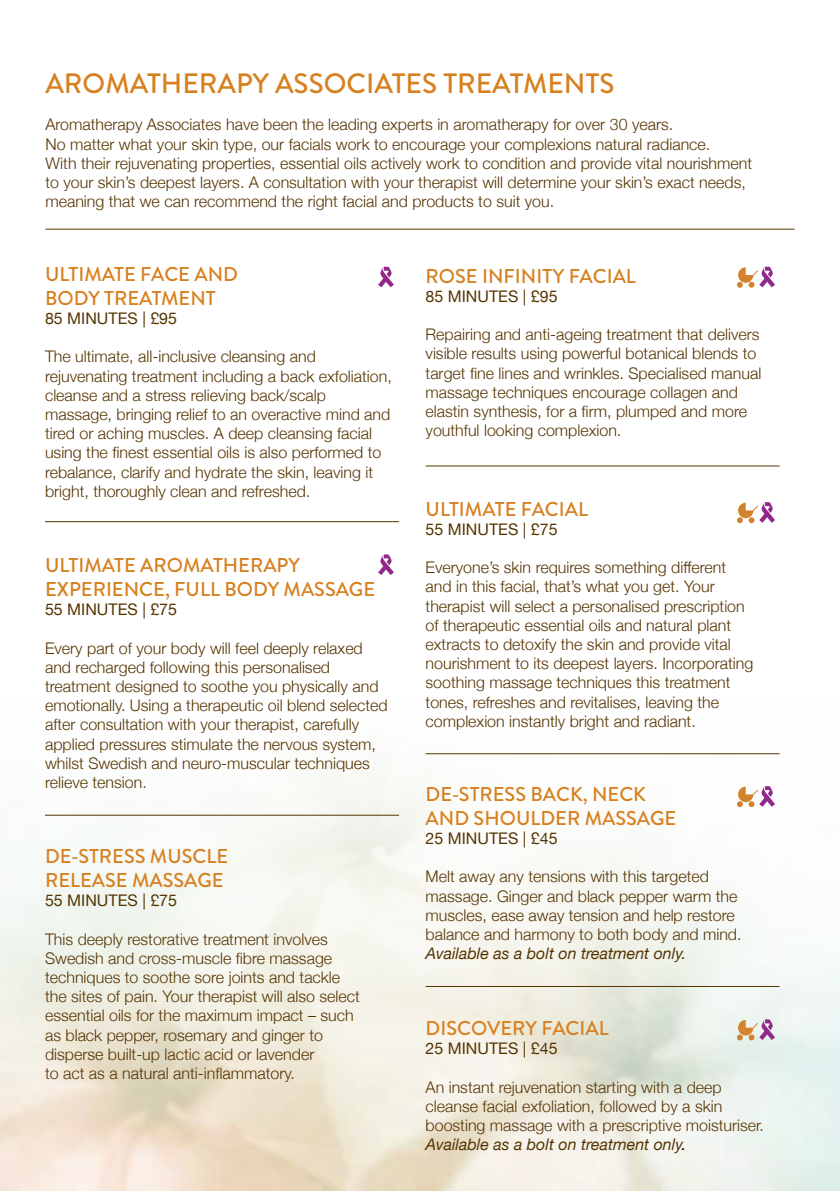
<style>
.page{position:relative;width:840px;height:1191px;background:#fff}
.page>*{position:absolute;margin:0;border:0;box-sizing:border-box;transform-origin:0 0}
.t1{font:500 28px "Brandon Grotesque";color:#d7801f}
.t2{font:500 20px/24px "Brandon Grotesque";color:#d7801f}
.t3{font:300 16px/19.2px "Helvetica Neue";color:#563401}
.t4{font:16px "Helvetica Neue";color:#563401}
.t5{font:italic 16px "Helvetica Neue";color:#563401}
.s1{font-weight:400;font-style:italic}
.s2{font-weight:400;font-style:italic;color:#000}
</style>
<div class="page">
<img style="left:0;top:228px;width:840px;height:963px">
<hr style="left:45px;top:229px;width:749px;height:1px;background:#563401">
<hr style="left:45px;top:521px;width:354px;height:1px;background:#563401">
<hr style="left:45px;top:814px;width:354px;height:1px;background:#563401">
<hr style="left:425px;top:465px;width:354px;height:1px;background:#563401">
<hr style="left:425px;top:753px;width:354px;height:1px;background:#563401">
<hr style="left:425px;top:986px;width:354px;height:1px;background:#563401">
<svg style="left:378px;top:267px;width:15px;height:20px"></svg>
<svg style="left:736px;top:267px;width:38px;height:21px"></svg>
<svg style="left:736px;top:502px;width:38px;height:21px"></svg>
<svg style="left:736px;top:786px;width:38px;height:21px"></svg>
<svg style="left:736px;top:1019px;width:38px;height:21px"></svg>
<svg style="left:378px;top:554px;width:15px;height:21px"></svg>
<h1 class="t1" style="left:45px;top:64px;width:570px">AROMATHERAPY ASSOCIATES TREATMENTS</h1>
<p class="t3" style="left:45px;top:114px;width:707px">Aromatherapy Associates have been the leading experts in aromatherapy for over 30 years.<br>No matter what your skin type, our facials work to encourage your complexions natural radiance.<br>With their rejuvenating properties, essential oils actively work to condition and provide vital nourishment to your skin’s deepest layers. A consultation with your therapist will determine your skin’s exact needs, meaning that we can recommend the right facial and products to suit you.</p>
<p class="t2" style="left:45px;top:262px;width:194px">ULTIMATE FACE AND<br>BODY TREATMENT</p>
<p class="t4" style="left:45px;top:307px;width:133px">85 MINUTES | £95</p>
<p class="t3" style="left:45px;top:346px;width:348px">The ultimate, all-inclusive cleansing and rejuvenating treatment including a back exfoliation, cleanse and a stress relieving back/scalp massage, bringing relief to an overactive mind and tired or aching muscles. A deep cleansing facial using the finest essential oils is also performed to rebalance, clarify and hydrate the skin, leaving it bright, thoroughly clean and refreshed.</p>
<p class="t2" style="left:45px;top:553px;width:331px">ULTIMATE AROMATHERAPY<br>EXPERIENCE, FULL BODY MASSAGE</p>
<p class="t4" style="left:45px;top:598px;width:133px">55 MINUTES | £75</p>
<p class="t3" style="left:45px;top:637px;width:344px">Every part of your body will feel deeply relaxed and recharged following this personalised treatment designed to soothe you physically and emotionally. Using a therapeutic oil blend selected after consultation with your therapist, carefully applied pressures stimulate the nervous system, whilst Swedish and neuro-muscular techniques relieve tension.</p>
<p class="t2" style="left:45px;top:844px;width:184px">DE-STRESS MUSCLE<br>RELEASE MASSAGE</p>
<p class="t4" style="left:45px;top:889px;width:133px">55 MINUTES | £75</p>
<p class="t3" style="left:45px;top:928px;width:316px">This deeply restorative treatment involves Swedish and cross-muscle fibre massage techniques to soothe sore joints and tackle the sites of pain. Your therapist will also select essential oils for the maximum impact – such as black pepper, rosemary and ginger to disperse built-up lactic acid or lavender<br>to act as a natural anti-inflammatory.</p>
<p class="t2" style="left:425px;top:264px;width:212px">ROSE INFINITY FACIAL</p>
<p class="t4" style="left:425px;top:285px;width:133px">85 MINUTES | £95</p>
<p class="t3" style="left:425px;top:324px;width:337px">Repairing and anti-ageing treatment that delivers visible results using powerful botanical blends to target fine lines and wrinkles. Specialised manual massage techniques encourage collagen and elastin synthesis, for a firm, plumped and more youthful looking complexion.</p>
<p class="t2" style="left:425px;top:497px;width:164px">ULTIMATE FACIAL</p>
<p class="t4" style="left:425px;top:517px;width:133px">55 MINUTES | £75</p>
<p class="t3" style="left:425px;top:556px;width:329px">Everyone’s skin requires something different and in this facial, that’s what you get. Your therapist will select a personalised prescription of therapeutic essential oils and natural plant extracts to detoxify the skin and provide vital nourishment to its deepest layers. Incorporating soothing massage techniques this treatment tones, refreshes and revitalises, leaving the complexion instantly bright and radiant.</p>
<p class="t2" style="left:425px;top:782px;width:252px">DE-STRESS BACK, NECK<br>AND SHOULDER MASSAGE</p>
<p class="t4" style="left:425px;top:827px;width:133px">25 MINUTES | £45</p>
<p class="t3" style="left:425px;top:866px;width:317px">Melt away any tensions with this targeted massage. Ginger and black pepper warm the muscles, ease away tension and help restore balance and harmony to both body and mind.</p>
<p class="t5" style="left:425px;top:942px;width:262px">Available as a bolt on treatment only.</p>
<p class="t2" style="left:425px;top:1016px;width:184px">DISCOVERY FACIAL</p>
<p class="t4" style="left:425px;top:1036px;width:133px">25 MINUTES | £45</p>
<p class="t3" style="left:425px;top:1076px;width:340px">An instant rejuvenation starting with a deep cleanse facial exfoliation, followed by a skin boosting massage with a prescriptive moisturiser.<br><span class="s1">Available as a bolt on treatment only</span><span class="s2">.</span></p>
</div>
